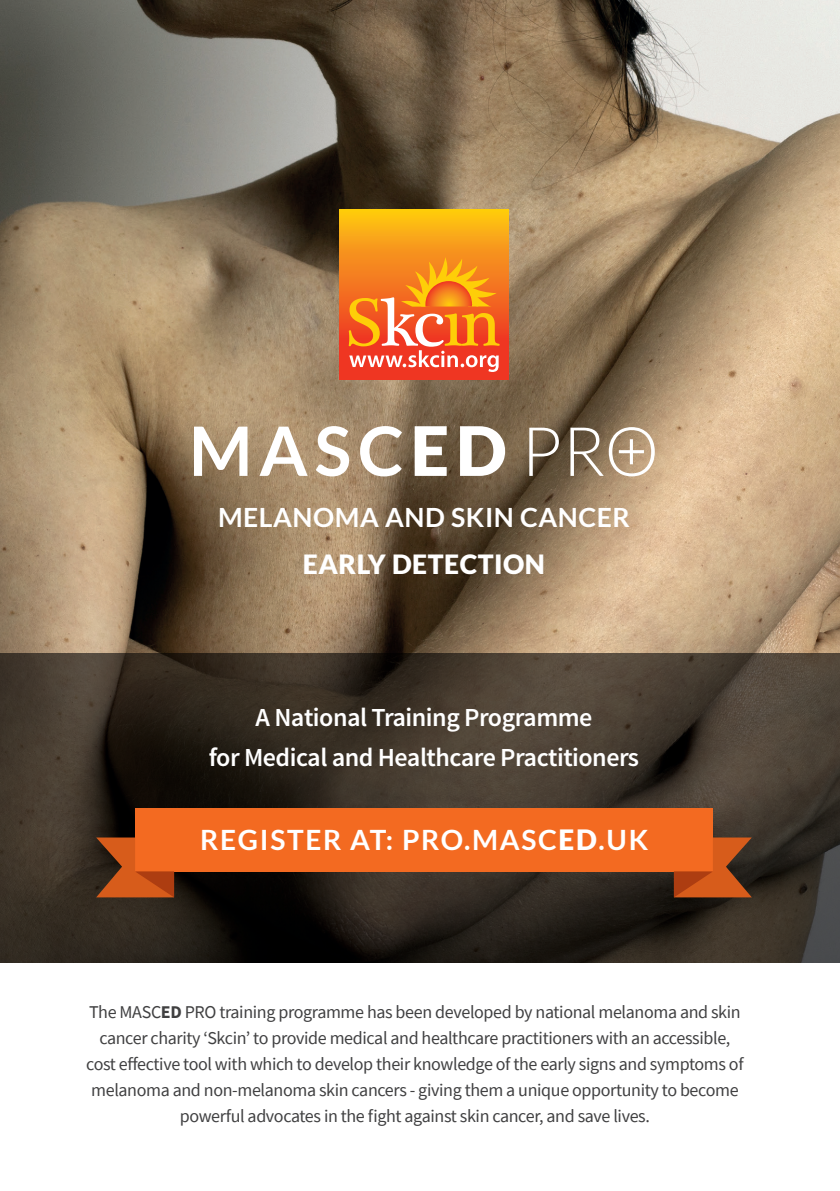
<style>
.page{position:relative;width:840px;height:1191px;background:#fff}
.page>*{position:absolute;margin:0;border:0;box-sizing:border-box;transform-origin:0 0}
.t1{font:700 68.2px "Lato";color:#fff}
.t2{font:700 28px "Lato";letter-spacing:.06em;color:#fff}
.t3{font:700 26.6px "Lato";letter-spacing:.02em;color:#fff}
.t4{font:900 26.6px "Lato";letter-spacing:.02em;color:#fff}
.t5{font:600 26px "Source Sans Pro";letter-spacing:-.02em;color:#fff}
.t6{font:18px/26px "Source Sans Pro";letter-spacing:-.02em;color:#404041;text-align:center}
.s1{font-weight:900}
.s2{font-weight:300}
.s3{font-weight:700}
</style>
<div class="page">
<img style="left:0;top:0;width:839px;height:653px">
<svg style="left:339px;top:210px;width:169px;height:169px;background:#f79019"></svg>
<svg style="left:348px;top:257px;width:151px;height:115px;background:#f57e34"></svg>
<hr style="left:629px;top:439px;width:3px;height:25px;background:#fff">
<hr style="left:618px;top:450px;width:25px;height:3px;background:#fff">
<svg style="left:0;top:653px;width:839px;height:309px;background:#362e25"></svg>
<div style="left:135px;top:807px;width:577px;height:64px;background:#f36a21"></div>
<svg style="left:673px;top:837px;width:78px;height:60px"></svg>
<svg style="left:96px;top:837px;width:78px;height:60px"></svg>
<p class="t1" style="left:189px;top:412px;width:471px">MASC<span class="s1">ED</span> <span class="s2">PRO</span></p>
<p class="t3" style="left:218px;top:502px;width:413px">MELANOMA AND SKIN CANCER</p>
<p class="t4" style="left:303px;top:548px;width:243px">EARLY DETECTION</p>
<p class="t5" style="left:255px;top:700px;width:338px">A National Training Programme</p>
<p class="t5" style="left:209px;top:740px;width:431px">for Medical and Healthcare Practitioners</p>
<p class="t2" style="left:200px;top:824px;width:449px">REGISTER AT: PRO.MASC<span class="s1">ED</span>.UK</p>
<p class="t6" style="left:86px;top:999px;width:658px">The MASC<span class="s3">ED</span> PRO training programme has been developed by national melanoma and skin cancer charity ‘Skcin’ to provide medical and healthcare practitioners with an accessible, cost effective tool with which to develop their knowledge of the early signs and symptoms of melanoma and non-melanoma skin cancers - giving them a unique opportunity to become powerful advocates in the fight against skin cancer, and save lives.</p>
</div>
